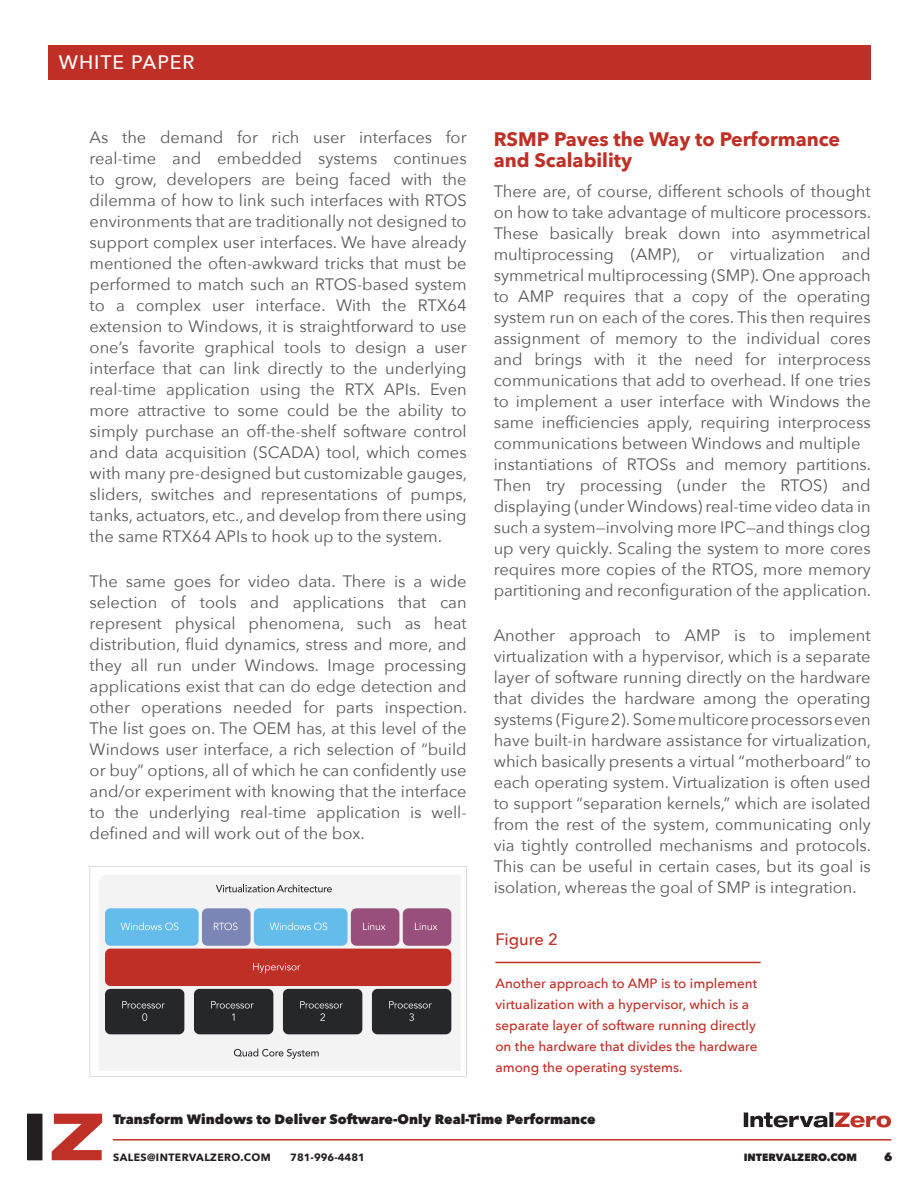
<style>
.page{position:relative;width:918px;height:1188px;background:#fff}
.page>*{position:absolute;margin:0;border:0;box-sizing:border-box;transform-origin:0 0}
.t1{font:700 19.5px "Avenir Next";color:#bf2f26}
.t2{font:500 19.5px "Avenir Next";letter-spacing:.05em;color:#fff}
.t3{font:16.5px/21px "Avenir Next";color:#57585a;text-align:justify}
.t4{font:500 16.5px "Avenir Next";color:#bf2f26}
.t5{font:500 13.5px/21px "Avenir Next";color:#bf2f26}
.t6{font:800 13.5px "Avenir Next";color:#231f20}
.t7{font:800 12px "Avenir Next";color:#231f20}
.t8{font:700 10.5px "Avenir Next";letter-spacing:.04em;color:#231f20}
.t9{font:800 10.5px "Avenir Next";color:#231f20}
.t10{font:700 10.5px "Avenir Next";color:#231f20}
</style>
<div class="page">
<div style="left:48px;top:45px;width:823px;height:35px;background:#bf2f26"></div>
<hr style="left:113px;top:1139px;width:778px;height:2px;background:#bf3026">
<svg style="left:52px;top:1114px;width:50px;height:46px"></svg>
<svg style="left:27px;top:1114px;width:15px;height:46px"></svg>
<svg style="left:744px;top:1112px;width:147px;height:16px"></svg>
<svg style="left:90px;top:866px;width:377px;height:211px"></svg>
<hr style="left:495px;top:962px;width:266px;height:1px;background:#bf2f26">
<p class="t2" style="left:59px;top:46px;width:137px">WHITE PAPER</p>
<p class="t3" style="left:90px;top:126px;width:379px">As the demand for rich user interfaces for real-time and embedded systems continues to grow, developers are being faced with the dilemma of how to link such interfaces with RTOS environments that are traditionally not designed to support complex user interfaces. We have already mentioned the often-awkward tricks that must be performed to match such an RTOS-based system to a complex user interface. With the RTX64 extension to Windows, it is straightforward to use one’s favorite graphical tools to design a user interface that can link directly to the underlying real-time application using the RTX APIs. Even more attractive to some could be the ability to simply purchase an off-the-shelf software control and data acquisition (SCADA) tool, which comes with many pre-designed but customizable gauges,</p>
<p class="t3" style="left:90px;top:483px;width:379px">sliders, switches and representations of pumps, tanks, actuators, etc., and develop from there using the same RTX64 APIs to hook up to the system.</p>
<p class="t3" style="left:90px;top:570px;width:379px">The same goes for video data. There is a wide selection of tools and applications that can represent physical phenomena, such as heat distribution, fluid dynamics, stress and more, and they all run under Windows. Image processing applications exist that can do edge detection and other operations needed for parts inspection.<br>The list goes on. The OEM has, at this level of the Windows user interface, a rich selection of “build or buy” options, all of which he can confidently use and/or experiment with knowing that the interface to the underlying real-time application is well&shy;defined and will work out of the box.</p>
<p class="t1" style="left:494px;top:122px;width:348px">RSMP Paves the Way to Performance</p>
<p class="t1" style="left:494px;top:143px;width:140px">and Scalability</p>
<p class="t3" style="left:494px;top:180px;width:379px">There are, of course, different schools of thought on how to take advantage of multicore processors.<br>These basically break down into asymmetrical multiprocessing (AMP), or virtualization and symmetrical multiprocessing (SMP). One approach to AMP requires that a copy of the operating system run on each of the cores. This then requires assignment of memory to the individual cores and brings with it the need for interprocess communications that add to overhead. If one tries to implement a user interface with Windows the same inefficiencies apply, requiring interprocess communications between Windows and multiple</p>
<p class="t3" style="left:494px;top:453px;width:379px">instantiations of RTOSs and memory partitions.<br>Then try processing (under the RTOS) and displaying (under Windows) real-time video data in such a system—involving more IPC—and things clog up very quickly. Scaling the system to more cores requires more copies of the RTOS, more memory partitioning and reconfiguration of the application.</p>
<p class="t3" style="left:494px;top:624px;width:379px">Another approach to AMP is to implement virtualization with a hypervisor, which is a separate layer of software running directly on the hardware that divides the hardware among the operating systems (Figure 2). Some multicore processors even have built-in hardware assistance for virtualization, which basically presents a virtual “motherboard” to each operating system. Virtualization is often used to support “separation kernels,” which are isolated from the rest of the system, communicating only via tightly controlled mechanisms and protocols.<br>This can be useful in certain cases, but its goal is isolation, whereas the goal of SMP is integration.</p>
<p class="t4" style="left:495px;top:925px;width:64px">Figure 2</p>
<p class="t5" style="left:495px;top:972px;width:264px">Another approach to AMP is to implement virtualization with a hypervisor, which is a separate layer of software running directly on the hardware that divides the hardware among the operating systems.</p>
<p class="t6" style="left:113px;top:1111px;width:484px">Transform Windows to Deliver Software-Only Real-Time Performance</p>
<p class="t8" style="left:113px;top:1148px;width:159px">SALES@INTERVALZERO.COM</p>
<p class="t10" style="left:290px;top:1148px;width:76px">781-996-4481</p>
<p class="t9" style="left:744px;top:1151px;width:115px">INTERVALZERO.COM</p>
<p class="t7" style="left:884px;top:1149px;width:10px">6</p>
</div>
